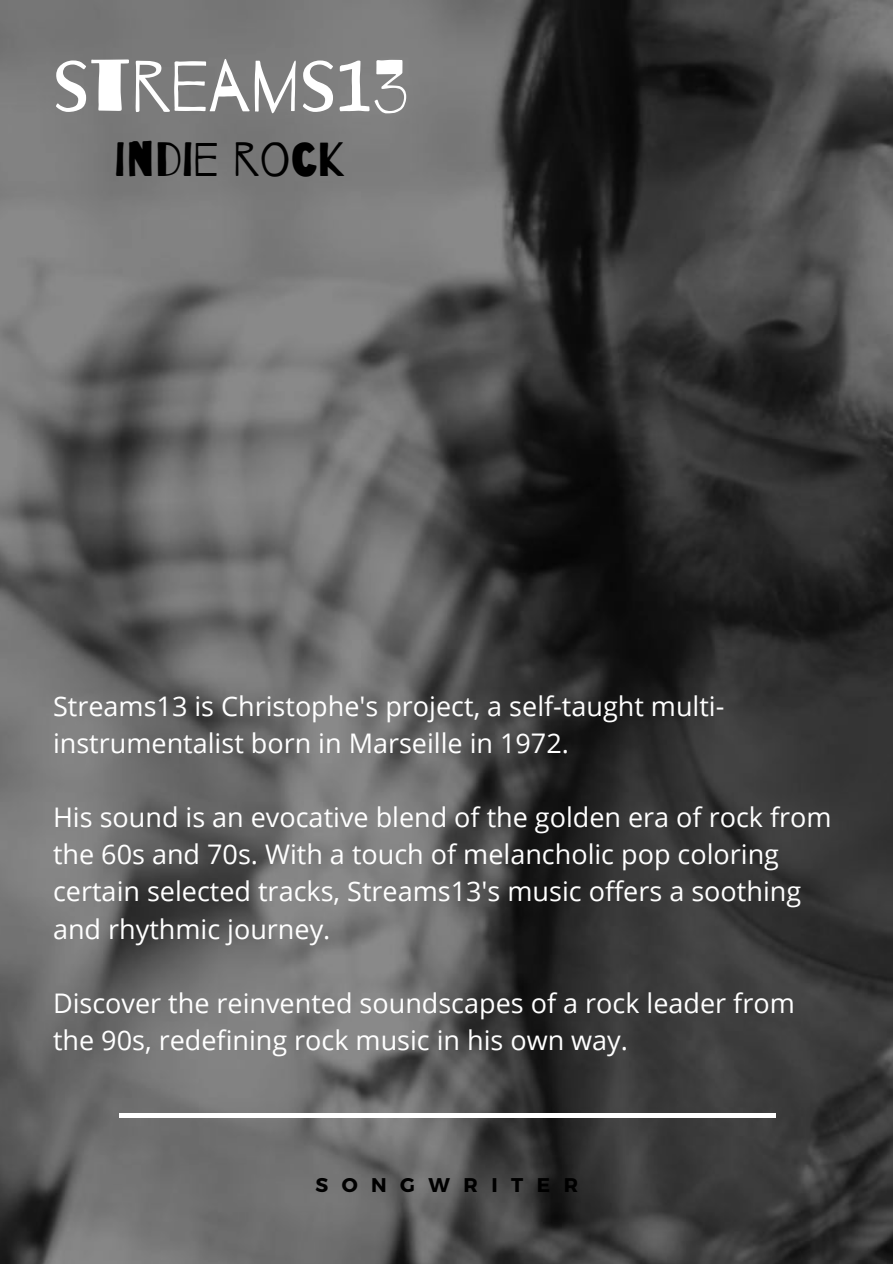
<style>
.page{position:relative;width:893px;height:1264px;background:#fff}
.page>*{position:absolute;margin:0;border:0;box-sizing:border-box;transform-origin:0 0}
.t1{font:72px "Barrio";color:#fff}
.t2{font:48px "Barrio";color:#000}
.t3{font:27px/37.2px "Open Sans";color:#fff}
.t4{font:700 19.8px "Montserrat";letter-spacing:.68em;color:#000}
</style>
<div class="page">
<img style="left:0;top:0;width:892px;height:1263px">
<hr style="left:119px;top:1113px;width:656px;height:4px;background:#fff">
<h1 class="t1" style="left:53px;top:48px;width:356px">STREAMS13</h1>
<h2 class="t2" style="left:114px;top:133px;width:234px">INDIE ROCK</h2>
<p class="t3" style="left:53px;top:686px;width:672px">Streams13 is Christophe's project, a self-taught multi&shy;instrumentalist born in Marseille in 1972.</p>
<p class="t3" style="left:53px;top:798px;width:780px">His sound is an evocative blend of the golden era of rock from the 60s and 70s. With a touch of melancholic pop coloring certain selected tracks, Streams13's music offers a soothing and rhythmic journey.</p>
<p class="t3" style="left:53px;top:983px;width:743px">Discover the reinvented soundscapes of a rock leader from the 90s, redefining rock music in his own way.</p>
<p class="t4" style="left:315px;top:1172px;width:264px">SONGWRITER</p>
</div>
